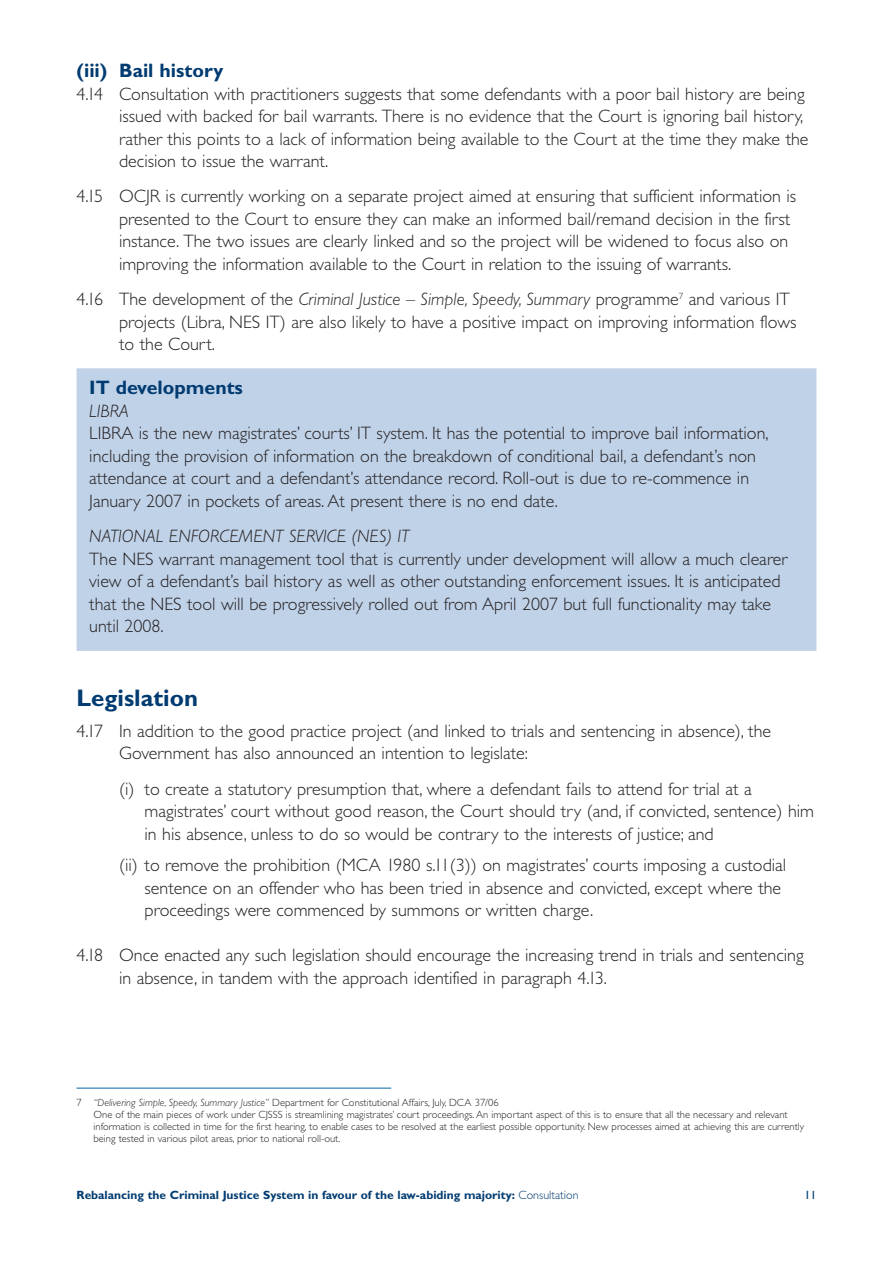
<style>
.page{position:relative;width:893px;height:1263px;background:#fff}
.page>*{position:absolute;margin:0;border:0;box-sizing:border-box;transform-origin:0 0}
.t1{font:700 24px "Gill Sans";color:#003b71}
.t2{font:700 19.5px "Gill Sans";color:#003b71}
.t3{font:300 18px/22.5px "Gill Sans";color:#231f20}
.t4{font:italic 300 18px "Gill Sans";color:#231f20}
.t5{font:700 12px "Gill Sans";color:#003b71}
.t6{font:12px "Gill Sans";color:#003b71}
.t7{font:300 10.5px/12px "Gill Sans";color:#231f20}
.s1{font-style:italic}
.s2{font-weight:300}
</style>
<div class="page">
<div style="left:77px;top:369px;width:739px;height:282px;background:#c0d2e8"></div>
<hr style="left:77px;top:1088px;width:314px;height:1px;background:#0065a4">
<p class="t2" style="left:77px;top:63px;width:148px">(iii) Bail history</p>
<p class="t3" style="left:119px;top:84px;width:691px;text-indent:-43px">4.14 Consultation with practitioners suggests that some defendants with a poor bail history are being issued with backed for bail warrants. There is no evidence that the Court is ignoring bail history, rather this points to a lack of information being available to the Court at the time they make the decision to issue the warrant.</p>
<p class="t3" style="left:119px;top:187px;width:679px;text-indent:-43px">4.15 OCJR is currently working on a separate project aimed at ensuring that sufficient information is presented to the Court to ensure they can make an informed bail/remand decision in the first instance. The two issues are clearly linked and so the project will be widened to focus also on improving the information available to the Court in relation to the issuing of warrants.</p>
<p class="t3" style="left:119px;top:289px;width:679px;text-indent:-43px">4.16 The development of the <span class="s1">Criminal Justice – Simple, Speedy, Summary</span> programme<sup>7</sup> and various IT projects (Libra, NES IT) are also likely to have a positive impact on improving information flows to the Court.</p>
<p class="t2" style="left:89px;top:380px;width:155px">IT developments</p>
<p class="t4" style="left:89px;top:404px;width:41px">LIBRA</p>
<p class="t3" style="left:89px;top:424px;width:681px">LIBRA is the new magistrates’ courts’ IT system. It has the potential to improve bail information, including the provision of information on the breakdown of conditional bail, a defendant’s non attendance at court and a defendant’s attendance record. Roll-out is due to re-commence in January 2007 in pockets of areas. At present there is no end date.</p>
<p class="t4" style="left:89px;top:529px;width:322px">NATIONAL ENFORCEMENT SERVICE (NES) IT</p>
<p class="t3" style="left:89px;top:549px;width:700px">The NES warrant management tool that is currently under development will allow a much clearer view of a defendant’s bail history as well as other outstanding enforcement issues. It is anticipated that the NES tool will be progressively rolled out from April 2007 but full functionality may take until 2008.</p>
<h1 class="t1" style="left:77px;top:689px;width:123px">Legislation</h1>
<p class="t3" style="left:119px;top:721px;width:653px;text-indent:-43px">4.17 In addition to the good practice project (and linked to trials and sentencing in absence), the<br>Government has also announced an intention to legislate:</p>
<p class="t3" style="left:145px;top:779px;width:671px;text-indent:-26px">(i) to create a statutory presumption that, where a defendant fails to attend for trial at a magistrates’ court without good reason, the Court should try (and, if convicted, sentence) him in his absence, unless to do so would be contrary to the interests of justice; and</p>
<p class="t3" style="left:145px;top:856px;width:643px;text-indent:-26px">(ii) to remove the prohibition (MCA 1980 s.11(3)) on magistrates’ courts imposing a custodial sentence on an offender who has been tried in absence and convicted, except where the proceedings were commenced by summons or written charge.</p>
<p class="t3" style="left:119px;top:946px;width:686px;text-indent:-43px">4.18 Once enacted any such legislation should encourage the increasing trend in trials and sentencing in absence, in tandem with the approach identified in paragraph 4.13.</p>
<p class="t7" style="left:94px;top:1097px;width:712px;text-indent:-17px">7 <span class="s1">“Delivering Simple, Speedy, Summary Justice”</span> Department for Constitutional Affairs, July, DCA 37/06<br>One of the main pieces of work under CJSSS is streamlining magistrates’ court proceedings. An important aspect of this is to ensure that all the necessary and relevant information is collected in time for the first hearing, to enable cases to be resolved at the earliest possible opportunity. New processes aimed at achieving this are currently being tested in various pilot areas, prior to national roll-out.</p>
<p class="t5" style="left:77px;top:1191px;width:503px">Rebalancing the Criminal Justice System in favour of the law-abiding majority: <span class="s2">Consultation</span></p>
<p class="t6" style="left:804px;top:1191px;width:13px">11</p>
</div>
